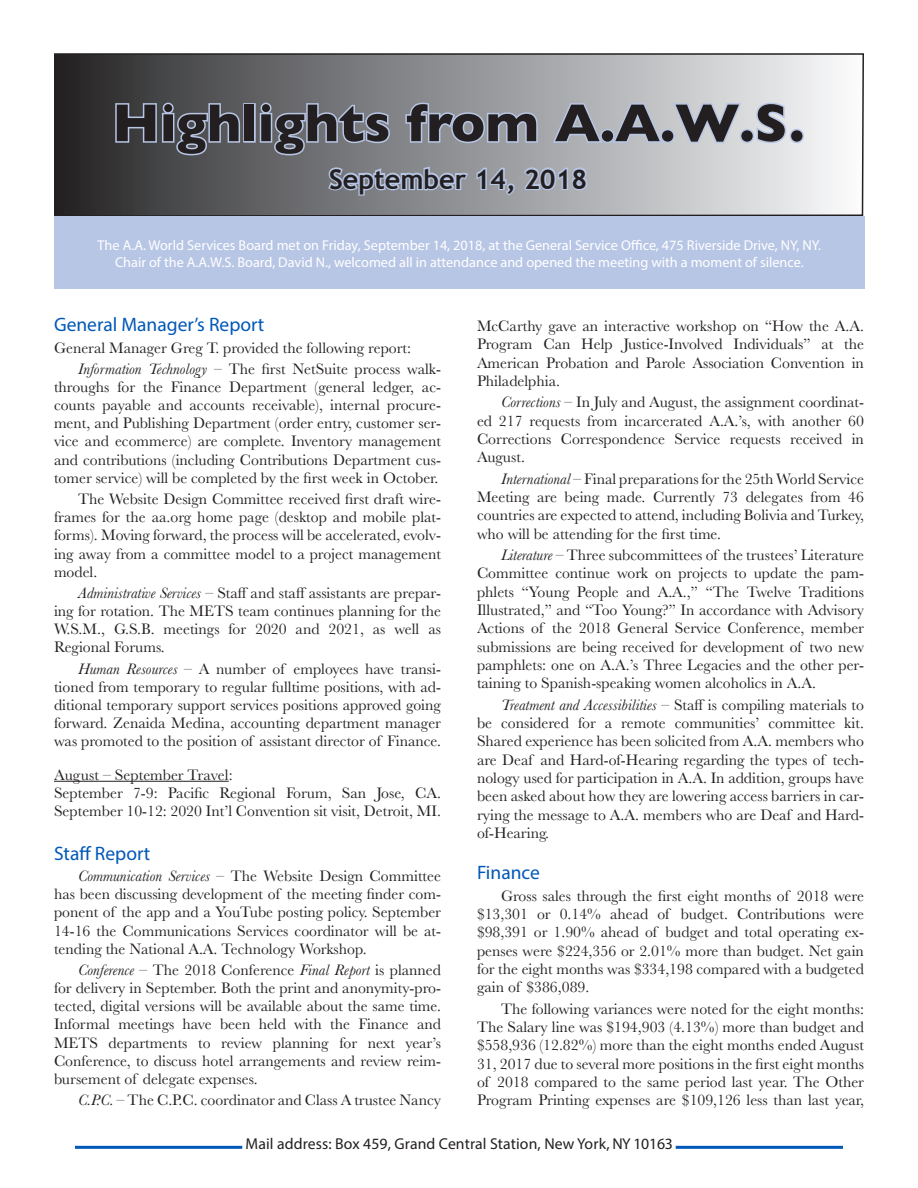
<style>
.page{position:relative;width:918px;height:1188px;background:#fff}
.page>*{position:absolute;margin:0;border:0;box-sizing:border-box;transform-origin:0 0}
.t1{font:700 54px "Gill Sans";color:#231f20}
.t2{font:700 27px "Trebuchet MS";color:#231f20}
.SUB_Ital{font:19.5px "Myriad Pro";color:#0058b8}
.Body{font:15.75px/18.3px "Baskerville";color:#231f20;text-align:justify}
.Body-2{font:15.75px "Myriad Pro";letter-spacing:.005em;color:#231f20}
.t3{font:14.25px/17.1px "Myriad Pro";color:#fff;text-align:center}
.s1{font-style:italic}
</style>
<div class="page">
<hr style="left:54px;top:781px;width:175px;height:1px;background:#231f20">
<hr style="left:75px;top:1146px;width:167px;height:3px;background:#0058b8">
<hr style="left:676px;top:1146px;width:167px;height:3px;background:#0058b8">
<svg style="left:54px;top:53px;width:811px;height:164px;background:#93959a"></svg>
<div style="left:54px;top:217px;width:811px;height:72px;background:#b8c6e5"></div>
<p class="t1" style="left:112px;top:80px;width:694px">Highlights from A.A.W.S.</p>
<p class="t2" style="left:329px;top:162px;width:260px">September 14, 2018</p>
<p class="t3" style="left:98px;top:236px;width:725px">The A.A. World Services Board met on Friday, September 14, 2018, at the General Service Office, 475 Riverside Drive, NY, NY.<br>Chair of the A.A.W.S. Board, David N., welcomed all in attendance and opened the meeting with a moment of silence.</p>
<p class="SUB_Ital" style="left:54px;top:313px;width:212px">General Manager’s Report</p>
<p class="Body" style="left:54px;top:339px;width:359px">General Manager Greg T. provided the following report:</p>
<p class="Body" style="left:54px;top:360px;width:389px;text-indent:24px"><span class="s1">Information Technology</span> – The first NetSuite process walk&shy;throughs for the Finance Department (general ledger, ac&shy;counts payable and accounts receivable), internal procure&shy;ment, and Publishing Department (order entry, customer ser&shy;vice and ecommerce) are complete. Inventory management and contributions (including Contributions Department cus&shy;tomer service) will be completed by the first week in October.</p>
<p class="Body" style="left:54px;top:490px;width:389px;text-indent:24px">The Website Design Committee received first draft wire&shy;frames for the aa.org home page (desktop and mobile plat&shy;forms). Moving forward, the process will be accelerated, evolv&shy;ing away from a committee model to a project management model.</p>
<p class="Body" style="left:54px;top:584px;width:389px;text-indent:24px"><span class="s1">Administrative Services</span> – Staff and staff assistants are prepar&shy;ing for rotation. The METS team continues planning for the W.S.M., G.S.B. meetings for 2020 and 2021, as well as Regional Forums.</p>
<p class="Body" style="left:54px;top:660px;width:389px;text-indent:24px"><span class="s1">Human Resources</span> – A number of employees have transi&shy;tioned from temporary to regular fulltime positions, with ad&shy;ditional temporary support services positions approved going forward. Zenaida Medina, accounting department manager was promoted to the position of assistant director of Finance.</p>
<p class="Body" style="left:54px;top:766px;width:180px">August – September Travel:</p>
<p class="Body" style="left:54px;top:784px;width:388px">September 7-9: Pacific Regional Forum, San Jose, CA.<br>September 10-12: 2020 Int’l Convention sit visit, Detroit, MI.</p>
<p class="SUB_Ital" style="left:54px;top:841px;width:98px">Staff Report</p>
<p class="Body" style="left:54px;top:867px;width:389px;text-indent:24px"><span class="s1">Communication Services –</span> The Website Design Committee has been discussing development of the meeting finder com&shy;ponent of the app and a YouTube posting policy. September 14-16 the Communications Services coordinator will be at&shy;tending the National A.A. Technology Workshop.</p>
<p class="Body" style="left:54px;top:961px;width:389px;text-indent:24px"><span class="s1">Conference –</span> The 2018 Conference <span class="s1">Final Report</span> is planned for delivery in September. Both the print and anonymity-pro&shy;tected, digital versions will be available about the same time.<br>Informal meetings have been held with the Finance and METS departments to review planning for next year’s Conference, to discuss hotel arrangements and review reim&shy;bursement of delegate expenses.</p>
<p class="Body" style="left:78px;top:1091px;width:364px"><span class="s1">C.P.C. –</span> The C.P.C. coordinator and Class A trustee Nancy</p>
<p class="Body" style="left:477px;top:317px;width:389px">McCarthy gave an interactive workshop on “How the A.A.<br>Program Can Help Justice-Involved Individuals” at the American Probation and Parole Association Convention in Philadelphia.</p>
<p class="Body" style="left:477px;top:393px;width:389px;text-indent:24px"><span class="s1">Corrections –</span> In July and August, the assignment coordinat&shy;ed 217 requests from incarcerated A.A.’s, with another 60<br>Corrections Correspondence Service requests received in August.</p>
<p class="Body" style="left:477px;top:470px;width:389px;text-indent:24px"><span class="s1">International –</span> Final preparations for the 25th World Service Meeting are being made. Currently 73 delegates from 46 countries are expected to attend, including Bolivia and Turkey, who will be attending for the first time.</p>
<p class="Body" style="left:477px;top:546px;width:389px;text-indent:24px"><span class="s1">Literature</span> – Three subcommittees of the trustees’ Literature Committee continue work on projects to update the pam&shy;phlets “Young People and A.A.,” “The Twelve Traditions Illustrated,” and “Too Young?” In accordance with Advisory Actions of the 2018 General Service Conference, member submissions are being received for development of two new pamphlets: one on A.A.’s Three Legacies and the other per&shy;taining to Spanish-speaking women alcoholics in A.A.</p>
<p class="Body" style="left:477px;top:696px;width:389px;text-indent:24px"><span class="s1">Treatment and Accessibilities</span> – Staff is compiling materials to be considered for a remote communities’ committee kit.<br>Shared experience has been solicited from A.A. members who are Deaf and Hard-of-Hearing regarding the types of tech&shy;nology used for participation in A.A. In addition, groups have been asked about how they are lowering access barriers in car&shy;rying the message to A.A. members who are Deaf and Hard&shy;of-Hearing.</p>
<p class="SUB_Ital" style="left:477px;top:861px;width:64px">Finance</p>
<p class="Body" style="left:477px;top:887px;width:389px;text-indent:24px">Gross sales through the first eight months of 2018 were $13,301 or 0.14% ahead of budget. Contributions were $98,391 or 1.90% ahead of budget and total operating ex&shy;penses were $224,356 or 2.01% more than budget. Net gain for the eight months was $334,198 compared with a budgeted gain of $386,089.</p>
<p class="Body" style="left:477px;top:1000px;width:389px;text-indent:24px">The following variances were noted for the eight months:<br>The Salary line was $194,903 (4.13%) more than budget and $558,936 (12.82%) more than the eight months ended August 31, 2017 due to several more positions in the first eight months of 2018 compared to the same period last year. The Other Program Printing expenses are $109,126 less than last year,</p>
<p class="Body-2" style="left:246px;top:1134px;width:429px">Mail address: Box 459, Grand Central Station, New York, NY 10163</p>
</div>
